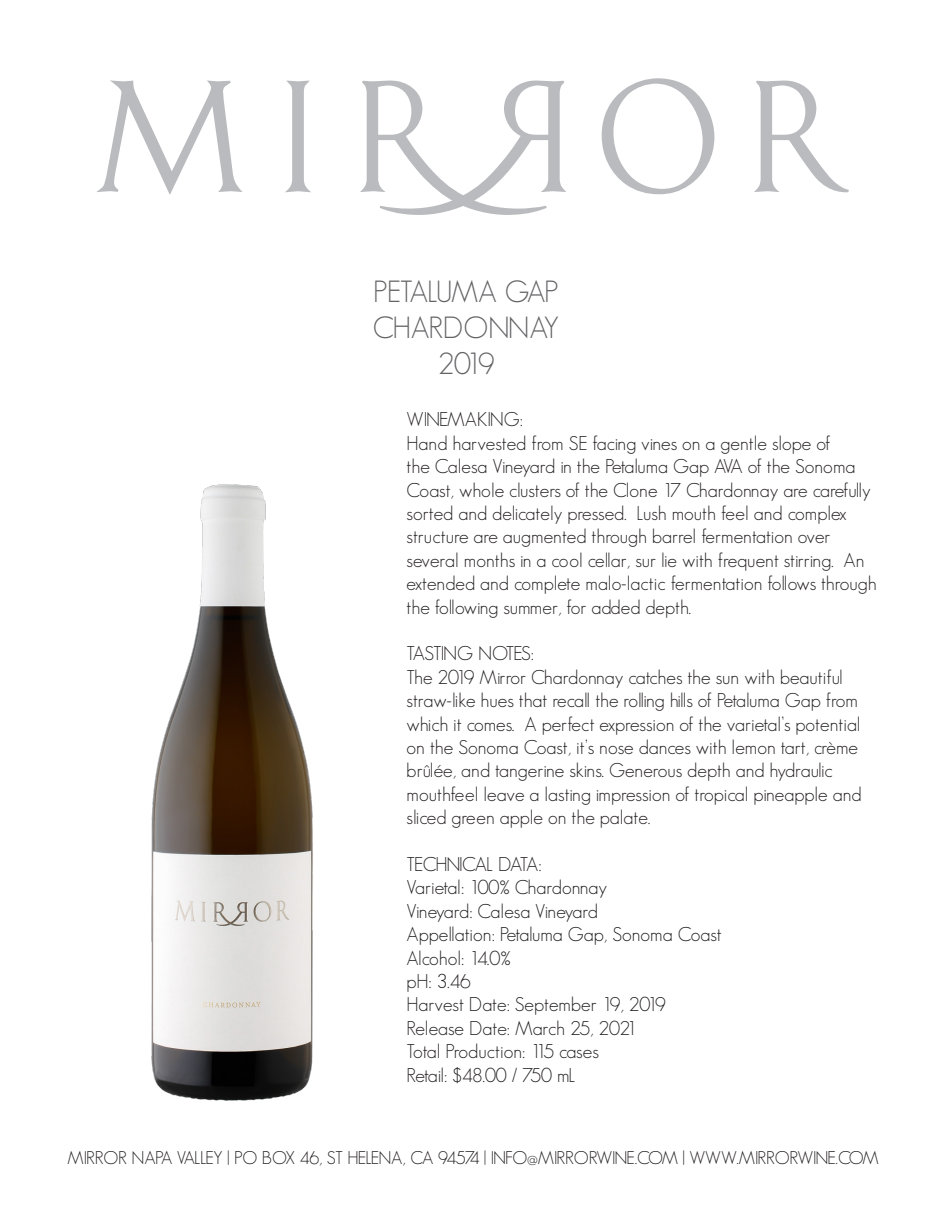
<style>
.page{position:relative;width:945px;height:1215px;background:#fff}
.page>*{position:absolute;margin:0;border:0;box-sizing:border-box;transform-origin:0 0}
.t1{font:300 30px "Geosans";letter-spacing:-.045em;color:#636366}
.t2{font:300 30px "Geosans";color:#636366}
.t3{font:300 19.5px/23.4px "Geosans";color:#231f20}
.t4{font:300 19.5px "Geosans";letter-spacing:-.03em;color:#231f20}
.t5{font:300 19.5px "Geosans";letter-spacing:-.04em;color:#231f20}
.t6{font:300 19.5px "Geosans";letter-spacing:-.05em;color:#231f20}
.t7{font:300 19.5px "Geosans";letter-spacing:-.055em;color:#231f20}
.t8{font:300 18px "Geosans";letter-spacing:-.045em;color:#231f20}
</style>
<div class="page">
<img style="left:151px;top:484px;width:162px;height:617px">
<svg style="left:96px;top:80px;width:146px;height:115px"></svg>
<svg style="left:285px;top:81px;width:26px;height:111px"></svg>
<svg style="left:360px;top:81px;width:206px;height:134px"></svg>
<svg style="left:602px;top:78px;width:112px;height:116px"></svg>
<svg style="left:754px;top:81px;width:95px;height:111px"></svg>
<p class="t1" style="left:373px;top:275px;width:187px">PETALUMA GAP</p>
<p class="t2" style="left:373px;top:311px;width:188px">CHARDONNAY</p>
<p class="t1" style="left:438px;top:347px;width:58px">2019</p>
<p class="t3" style="left:407px;top:408px;width:118px">WINEMAKING:</p>
<p class="t3" style="left:407px;top:431px;width:472px">Hand harvested from SE facing vines on a gentle slope of<br>the Calesa Vineyard in the Petaluma Gap AVA of the Sonoma Coast, whole clusters of the Clone 17 Chardonnay are carefully sorted and delicately pressed. Lush mouth feel and complex structure are augmented through barrel fermentation over several months in a cool cellar, sur lie with frequent stirring. An extended and complete malo-lactic fermentation follows through the following summer, for added depth.</p>
<p class="t7" style="left:407px;top:643px;width:129px">TASTING NOTES:</p>
<p class="t3" style="left:407px;top:665px;width:457px">The 2019 Mirror Chardonnay catches the sun with beautiful straw-like hues that recall the rolling hills of Petaluma Gap from which it comes. A perfect expression of the varietal’s potential on the Sonoma Coast, it’s nose dances with lemon tart, crème brûlée, and tangerine skins. Generous depth and hydraulic mouthfeel leave a lasting impression of tropical pineapple and sliced green apple on the palate.</p>
<p class="t6" style="left:407px;top:853px;width:137px">TECHNICAL DATA:</p>
<p class="t3" style="left:407px;top:876px;width:202px">Varietal: 100% Chardonnay</p>
<p class="t4" style="left:407px;top:900px;width:193px">Vineyard: Calesa Vineyard</p>
<p class="t3" style="left:407px;top:923px;width:317px">Appellation: Petaluma Gap, Sonoma Coast</p>
<p class="t3" style="left:407px;top:946px;width:106px">Alcohol: 14.0%</p>
<p class="t3" style="left:407px;top:970px;width:66px">pH: 3.46</p>
<p class="t3" style="left:407px;top:993px;width:261px">Harvest Date: September 19, 2019</p>
<p class="t3" style="left:407px;top:1016px;width:232px">Release Date: March 25, 2021</p>
<p class="t3" style="left:407px;top:1040px;width:194px">Total Production: 115 cases</p>
<p class="t5" style="left:407px;top:1064px;width:170px">Retail: $48.00 / 750 mL</p>
<p class="t8" style="left:68px;top:1147px;width:813px">MIRROR NAPA VALLEY | PO BOX 46, ST HELENA, CA 94574 | INFO@MIRRORWINE.COM | WWW.MIRRORWINE.COM</p>
</div>
